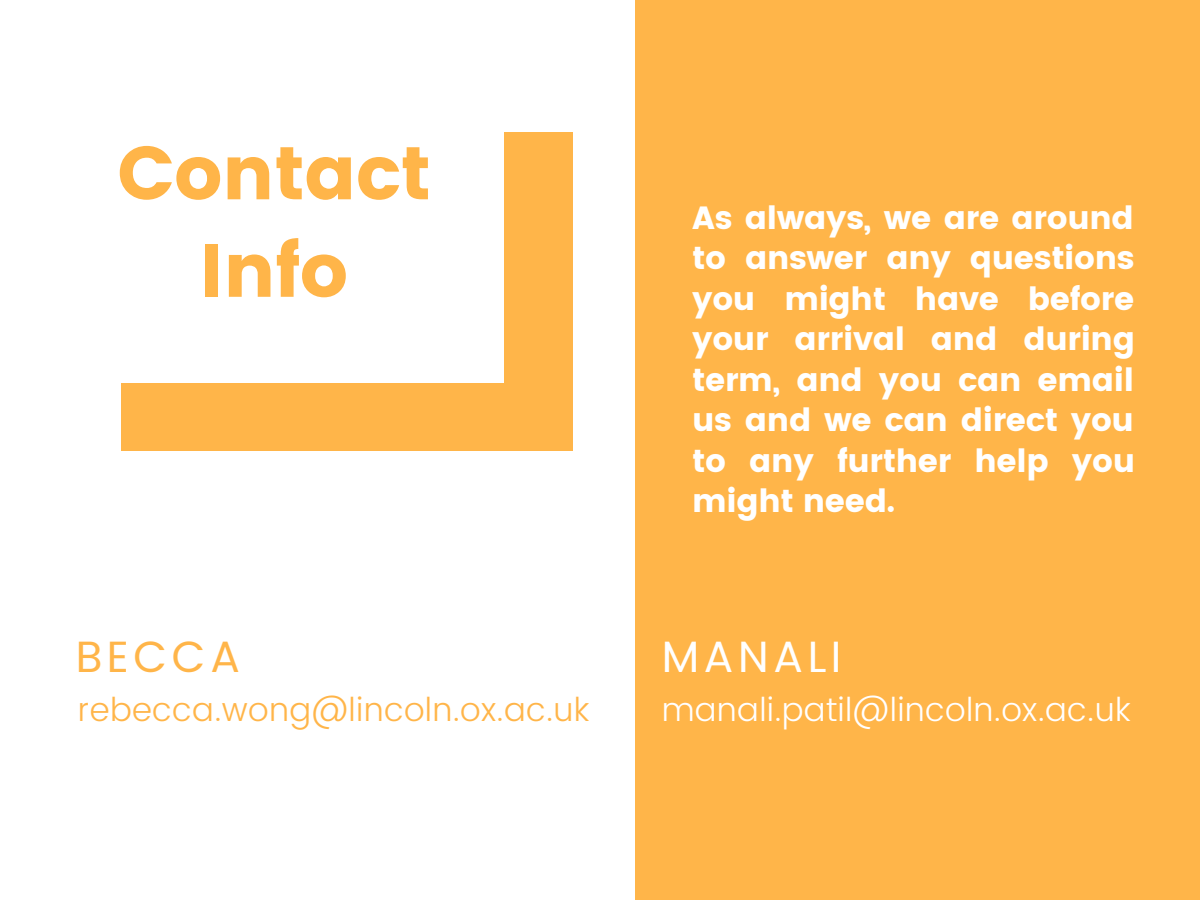
<style>
.page{position:relative;width:1200px;height:900px;background:#fff}
.page>*{position:absolute;margin:0;border:0;box-sizing:border-box;transform-origin:0 0}
.t1{font:75px/97.6px "Poppins";letter-spacing:-.01em;color:#ffb549;text-align:center}
.t2{font:43.8px "Poppins";letter-spacing:.1em;color:#fff}
.t3{font:43.8px "Poppins";letter-spacing:.1em;color:#ffb549}
.t4{font:300 32.8px "Poppins";letter-spacing:.01em;color:#ffb549}
.t5{font:300 32.8px "Poppins";letter-spacing:.01em;color:#fff}
.t6{font:32px/40.4px "Poppins";letter-spacing:-.01em;color:#fff;text-align:justify}
</style>
<div class="page">
<div style="left:635px;top:0;width:565px;height:900px;background:#ffb549"></div>
<div style="left:122px;top:132px;width:451px;height:318px;background:#ffb549"></div>
<div style="left:60px;top:70px;width:444px;height:312px;background:#fff"></div>
<h1 class="t1" style="left:117px;top:125px;width:315px">Contact<br>Info</h1>
<h2 class="t3" style="left:76px;top:625px;width:166px">BECCA</h2>
<p class="t4" style="left:78px;top:686px;width:513px">rebecca.wong@lincoln.ox.ac.uk</p>
<p class="t6" style="left:692px;top:197px;width:444px">As always, we are around to answer any questions you might have before your arrival and during term, and you can email us and we can direct you to any further help you might need.</p>
<h2 class="t2" style="left:662px;top:625px;width:181px">MANALI</h2>
<p class="t5" style="left:662px;top:686px;width:470px">manali.patil@lincoln.ox.ac.uk</p>
</div>
